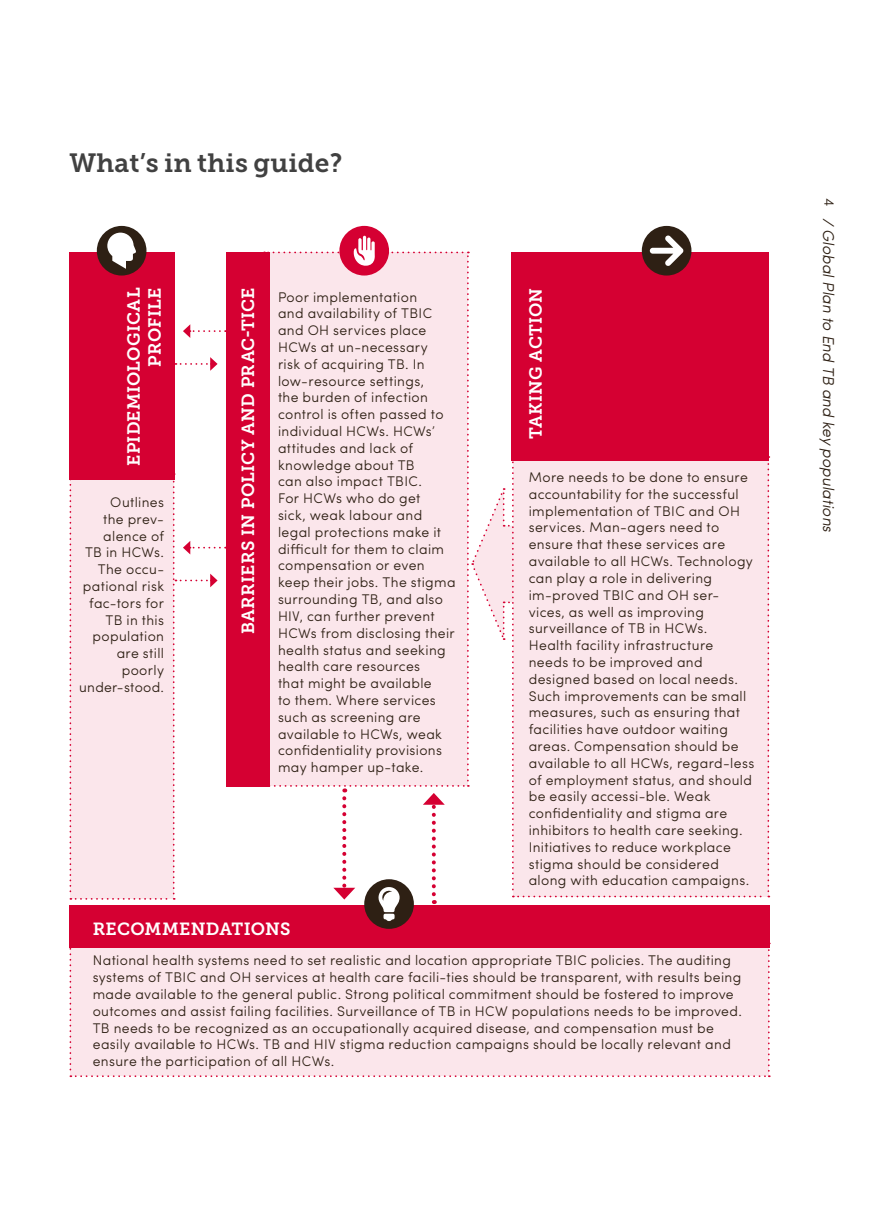
<style>
.page{position:relative;width:869px;height:1221px;background:#fff}
.page>*{position:absolute;margin:0;border:0;box-sizing:border-box;transform-origin:0 0}
.t1{font:26.25px "Museo Slab 700";letter-spacing:.01em;color:#414141}
.t2{font:17.5px/21px "Museo Slab 700";letter-spacing:.015em;color:#fff;text-align:right}
.t3{font:italic 300 15.75px "Sofia Pro";color:#2e2014}
.t4{font:300 14px/16.8px "Sofia Pro";letter-spacing:.025em;color:#2e2014}
</style>
<div class="page">
<div style="left:69px;top:948px;width:700px;height:128px;background:#fbe6eb"></div>
<div style="left:69px;top:252px;width:106px;height:228px;background:#d50032"></div>
<div style="left:69px;top:905px;width:700px;height:43px;background:#d50032"></div>
<div style="left:226px;top:252px;width:43px;height:534px;background:#d50032"></div>
<div style="left:641px;top:226px;width:50px;height:49px;background:#2e2014;border-radius:50%"></div>
<div style="left:97px;top:226px;width:49px;height:49px;background:#2e2014;border-radius:50%"></div>
<svg style="left:107px;top:232px;width:29px;height:37px"></svg>
<div style="left:339px;top:226px;width:50px;height:49px;background:#d50032;border-radius:50%"></div>
<div style="left:364px;top:879px;width:49px;height:49px;background:#2e2014;border-radius:50%"></div>
<svg style="left:175px;top:357px;width:42px;height:14px"></svg>
<svg style="left:183px;top:324px;width:43px;height:14px"></svg>
<svg style="left:69px;top:473px;width:157px;height:426px"></svg>
<svg style="left:263px;top:235px;width:506px;height:686px"></svg>
<h1 class="t1" style="left:69px;top:148px;width:274px">What’s in this guide?</h1>
<p class="t2" style="left:123px;top:466px;width:180px;rotate:-90deg">EPIDEMIOLOGICAL<br>PROFILE</p>
<p class="t2" style="left:525px;top:439px;width:153px;rotate:-90deg">TAKING ACTION</p>
<p class="t2" style="left:237px;top:634px;width:348px;rotate:-90deg">BARRIERS IN POLICY AND PRAC-TICE</p>
<p class="t4" style="left:278px;top:287px;width:179px">Poor implementation<br>and availability of TBIC and OH services place<br>HCWs at un-necessary<br>risk of acquiring TB. In low-resource settings,<br>the burden of infection control is often passed to individual HCWs. HCWs’ attitudes and lack of knowledge about TB<br>can also impact TBIC.<br>For HCWs who do get<br>sick, weak labour and legal protections make it difficult for them to claim compensation or even keep their jobs. The stigma surrounding TB, and also<br>HIV, can further prevent<br>HCWs from disclosing their health status and seeking health care resources<br>that might be available<br>to them. Where services such as screening are available to HCWs, weak confidentiality provisions may hamper up-take.</p>
<p class="t4" style="left:528px;top:468px;width:227px">More needs to be done to ensure accountability for the successful implementation of TBIC and OH services. Man-agers need to ensure that these services are available to all HCWs. Technology can play a role in delivering im-proved TBIC and OH ser&shy;vices, as well as improving surveillance of TB in HCWs.<br>Health facility infrastructure needs to be improved and designed based on local needs.<br>Such improvements can be small measures, such as ensuring that facilities have outdoor waiting areas. Compensation should be available to all HCWs, regard-less of employment status, and should be easily accessi-ble. Weak confidentiality and stigma are inhibitors to health care seeking.<br>Initiatives to reduce workplace stigma should be considered along with education campaigns.</p>
<p class="t4" style="left:79px;top:492px;width:86px;text-align:right">Outlines<br>the prev&shy;alence of<br>TB in HCWs.<br>The occu&shy;pational risk fac-tors for<br>TB in this population are still poorly under-stood.</p>
<p class="t2" style="left:93px;top:918px;width:199px">RECOMMENDATIONS</p>
<p class="t4" style="left:93px;top:951px;width:650px">National health systems need to set realistic and location appropriate TBIC policies. The auditing systems of TBIC and OH services at health care facili-ties should be transparent, with results being made available to the general public. Strong political commitment should be fostered to improve outcomes and assist failing facilities. Surveillance of TB in HCW populations needs to be improved.<br>TB needs to be recognized as an occupationally acquired disease, and compensation must be easily available to HCWs. TB and HIV stigma reduction campaigns should be locally relevant and ensure the participation of all HCWs.</p>
<p class="t4" style="left:838px;top:198px;width:10px;rotate:90deg">4</p>
<p class="t3" style="left:839px;top:218px;width:316px;rotate:90deg">/ Global Plan to End TB and key populations</p>
</div>
